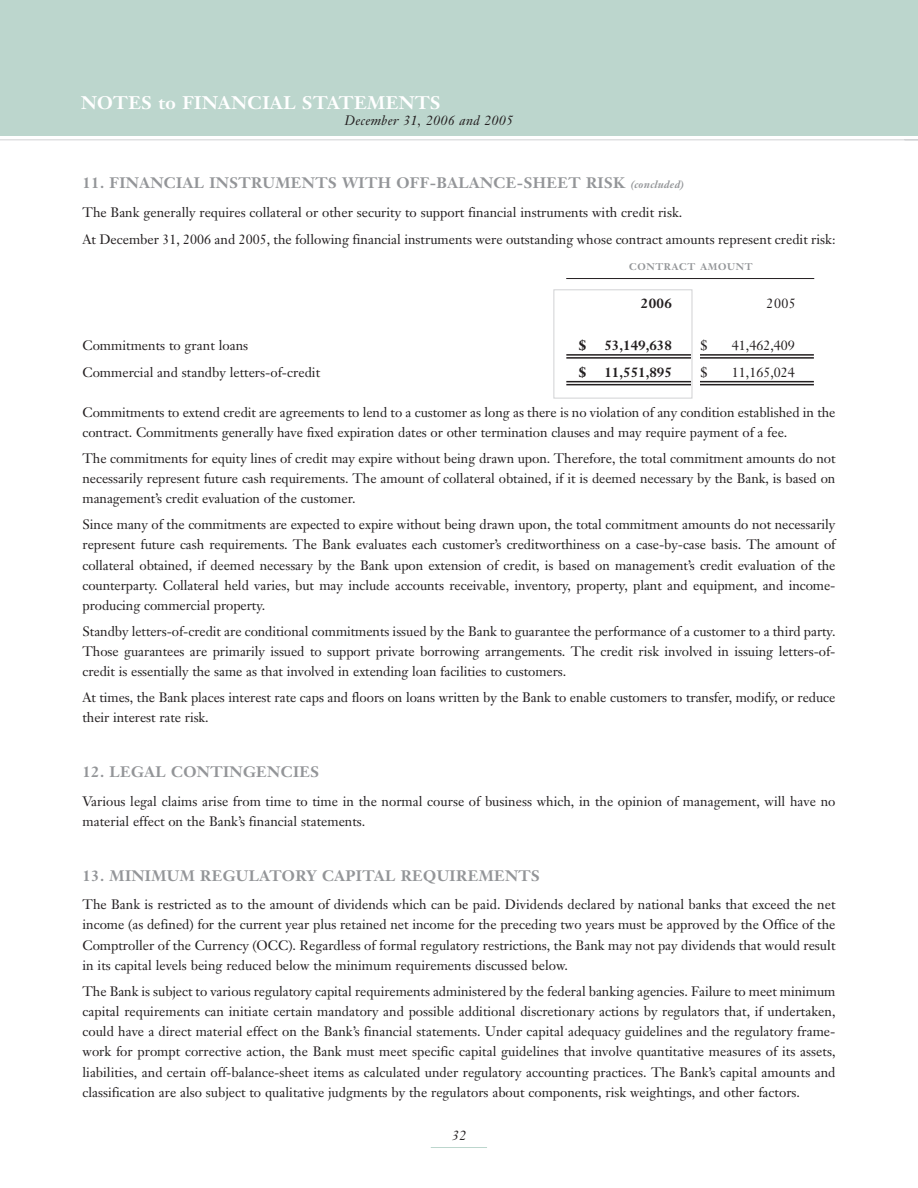
<style>
.page{position:relative;width:918px;height:1188px;background:#fff}
.page>*{position:absolute;margin:0;border:0;box-sizing:border-box;transform-origin:0 0}
.t1{font:700 18px "Janson Text";letter-spacing:.03em;color:#fff}
.t2{font:700 15px "Janson Text";letter-spacing:.03em;color:#939598}
.t3{font:13.5px/20.2px "Janson Text";color:#231f20;text-align:justify}
.t4{font:700 13.5px "Janson Text";color:#231f20}
.t5{font:italic 13.5px "Janson Text";letter-spacing:.025em;color:#231f20}
.t6{font:700 9.6px "Janson Text";letter-spacing:.075em;color:#939598}
.s1{font-style:italic;font-size:10.5px}
</style>
<div class="page">
<div style="left:0;top:0;width:918px;height:136px;background:#bcd6cd"></div>
<hr style="left:431px;top:1147px;width:56px;height:1px;background:#bcd6cd">
<hr style="left:0;top:139px;width:918px;height:1px;background:#d1d2d4">
<hr style="left:566px;top:354px;width:248px;height:2px;background:#231f20">
<hr style="left:566px;top:357px;width:248px;height:2px;background:#231f20">
<hr style="left:566px;top:381px;width:248px;height:1px;background:#231f20">
<hr style="left:566px;top:384px;width:248px;height:1px;background:#231f20">
<div style="left:692px;top:281px;width:8px;height:110px;background:#fff"></div>
<hr style="left:566px;top:278px;width:248px;height:1px;background:#231f20">
<div style="left:554px;top:289px;width:138px;height:109px;border:1px solid #d1d2d4"></div>
<h1 class="t1" style="left:81px;top:95px;width:361px">NOTES to FINANCIAL STATEMENTS</h1>
<p class="t5" style="left:345px;top:116px;width:170px">December 31, 2006 and 2005</p>
<p class="t2" style="left:82px;top:177px;width:603px">11. FINANCIAL INSTRUMENTS WITH OFF-BALANCE-SHEET RISK <span class="s1">(concluded)</span></p>
<p class="t3" style="left:82px;top:201px;width:755px;line-height:26.4px">The Bank generally requires collateral or other security to support financial instruments with credit risk.<br>At December 31, 2006 and 2005, the following financial instruments were outstanding whose contract amounts represent credit risk:</p>
<p class="t6" style="left:629px;top:263px;width:125px">CONTRACT AMOUNT</p>
<p class="t4" style="left:641px;top:298px;width:33px">2006</p>
<p class="t3" style="left:767px;top:295px;width:31px">2005</p>
<p class="t3" style="left:82px;top:336px;width:167px">Commitments to grant loans</p>
<p class="t4" style="left:579px;top:339px;width:9px">$</p>
<p class="t4" style="left:604px;top:339px;width:69px">53,149,638</p>
<p class="t3" style="left:701px;top:336px;width:9px">$</p>
<p class="t3" style="left:732px;top:336px;width:65px">41,462,409</p>
<p class="t3" style="left:82px;top:364px;width:239px">Commercial and standby letters-of-credit</p>
<p class="t4" style="left:579px;top:367px;width:9px">$</p>
<p class="t4" style="left:604px;top:367px;width:69px">11,551,895</p>
<p class="t3" style="left:701px;top:364px;width:9px">$</p>
<p class="t3" style="left:732px;top:364px;width:65px">11,165,024</p>
<p class="t3" style="left:82px;top:404px;width:755px">Commitments to extend credit are agreements to lend to a customer as long as there is no violation of any condition established in the contract. Commitments generally have fixed expiration dates or other termination clauses and may require payment of a fee.</p>
<p class="t3" style="left:82px;top:449px;width:755px">The commitments for equity lines of credit may expire without being drawn upon. Therefore, the total commitment amounts do not necessarily represent future cash requirements. The amount of collateral obtained, if it is deemed necessary by the Bank, is based on management’s credit evaluation of the customer.</p>
<p class="t3" style="left:82px;top:516px;width:755px">Since many of the commitments are expected to expire without being drawn upon, the total commitment amounts do not necessarily represent future cash requirements. The Bank evaluates each customer’s creditworthiness on a case-by-case basis. The amount of collateral obtained, if deemed necessary by the Bank upon extension of credit, is based on management’s credit evaluation of the counterparty. Collateral held varies, but may include accounts receivable, inventory, property, plant and equipment, and income&shy;producing commercial property.</p>
<p class="t3" style="left:82px;top:622px;width:755px">Standby letters-of-credit are conditional commitments issued by the Bank to guarantee the performance of a customer to a third party.<br>Those guarantees are primarily issued to support private borrowing arrangements. The credit risk involved in issuing letters-of&shy;credit is essentially the same as that involved in extending loan facilities to customers.</p>
<p class="t3" style="left:82px;top:688px;width:755px">At times, the Bank places interest rate caps and floors on loans written by the Bank to enable customers to transfer, modify, or reduce their interest rate risk.</p>
<p class="t2" style="left:82px;top:766px;width:238px">12. LEGAL CONTINGENCIES</p>
<p class="t3" style="left:82px;top:792px;width:754px">Various legal claims arise from time to time in the normal course of business which, in the opinion of management, will have no material effect on the Bank’s financial statements.</p>
<p class="t2" style="left:82px;top:869px;width:459px">13. MINIMUM REGULATORY CAPITAL REQUIREMENTS</p>
<p class="t3" style="left:82px;top:896px;width:755px">The Bank is restricted as to the amount of dividends which can be paid. Dividends declared by national banks that exceed the net income (as defined) for the current year plus retained net income for the preceding two years must be approved by the Office of the Comptroller of the Currency (OCC). Regardless of formal regulatory restrictions, the Bank may not pay dividends that would result in its capital levels being reduced below the minimum requirements discussed below.</p>
<p class="t3" style="left:82px;top:982px;width:755px">The Bank is subject to various regulatory capital requirements administered by the federal banking agencies. Failure to meet minimum capital requirements can initiate certain mandatory and possible additional discretionary actions by regulators that, if undertaken, could have a direct material effect on the Bank’s financial statements. Under capital adequacy guidelines and the regulatory frame&shy;work for prompt corrective action, the Bank must meet specific capital guidelines that involve quantitative measures of its assets, liabilities, and certain off-balance-sheet items as calculated under regulatory accounting practices. The Bank’s capital amounts and classification are also subject to qualitative judgments by the regulators about components, risk weightings, and other factors.</p>
<p class="t5" style="left:452px;top:1130px;width:16px">32</p>
</div>
